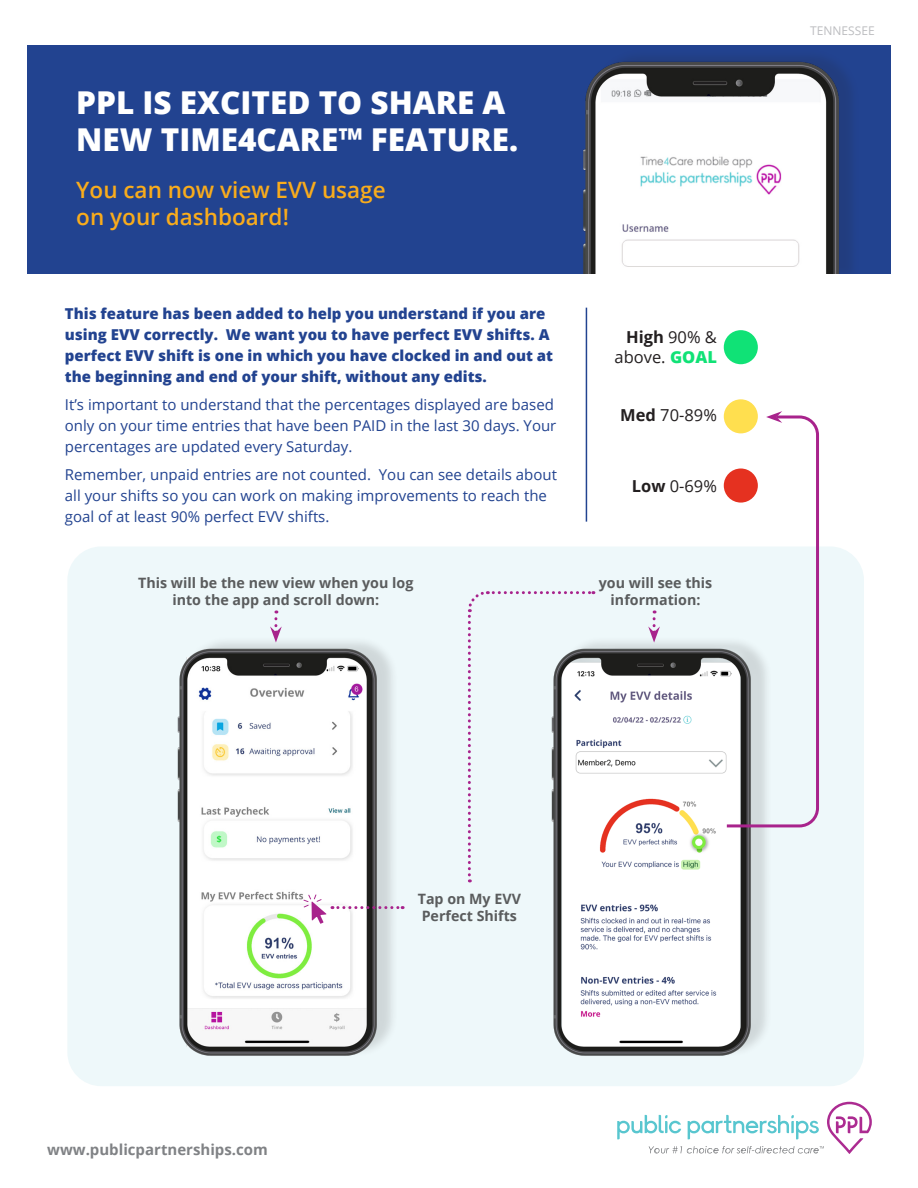
<style>
.page{position:relative;width:918px;height:1188px;background:#fff}
.page>*{position:absolute;margin:0;border:0;box-sizing:border-box;transform-origin:0 0}
.Header_2_-_Callout{font:800 31.5px/37.8px "Open Sans";color:#fff}
.Header_2_-_Callout-2{font:600 22.5px "Open Sans";color:#f9ac1c}
.Body_Copy{font:16.5px/19.8px "Open Sans";color:#231f20;text-align:right}
.Body_Copy-2{font:15px/21px "Open Sans";color:#224390}
.Body_Copy-3{font:800 15px/21px "Open Sans";color:#224390}
.t1{font:700 15px "Open Sans";color:#808285}
.Body_Copy-4{font:700 14.25px/17.1px "Open Sans";color:#5a5c5d;text-align:center}
.t2{font:12px "Open Sans";color:#bcbdc0}
.s1{font-weight:700}
.s2{font-weight:800;color:#10e276}
</style>
<div class="page">
<div style="left:67px;top:546px;width:797px;height:540px;background:#eef8fa;border-radius:34px"></div>
<svg style="left:617px;top:1073px;width:255px;height:81px"></svg>
<div style="left:27px;top:45px;width:864px;height:235px;background:#224390"></div>
<img style="left:559px;top:57px;width:314px;height:218px">
<img style="left:177px;top:642px;width:227px;height:414px">
<img style="left:553px;top:642px;width:224px;height:434px">
<div style="left:0;top:275px;width:918px;height:20px;background:#fff"></div>
<svg style="left:648px;top:611px;width:12px;height:32px"></svg>
<svg style="left:270px;top:611px;width:12px;height:32px"></svg>
<svg style="left:303px;top:894px;width:100px;height:30px"></svg>
<svg style="left:467px;top:591px;width:127px;height:291px"></svg>
<div style="left:724px;top:399px;width:34px;height:34px;background:#ffdf4f;border-radius:50%"></div>
<div style="left:724px;top:330px;width:34px;height:34px;background:#10e276;border-radius:50%"></div>
<svg style="left:724px;top:411px;width:95px;height:418px"></svg>
<hr style="left:586px;top:308px;width:1px;height:214px;background:#224390">
<p class="Header_2_-_Callout" style="left:76px;top:82px;width:443px">PPL IS EXCITED TO SHARE A<br>NEW TIME4CARE™ FEATURE.</p>
<p class="Header_2_-_Callout-2" style="left:76px;top:174px;width:311px">You can now view EVV usage</p>
<p class="Header_2_-_Callout-2" style="left:76px;top:201px;width:214px">on your dashboard!</p>
<p class="Body_Copy-3" style="left:65px;top:302px;width:490px">This feature has been added to help you understand if you are using EVV correctly. We want you to have perfect EVV shifts. A perfect EVV shift is one in which you have clocked in and out at the beginning and end of your shift, without any edits.</p>
<p class="Body_Copy-2" style="left:65px;top:394px;width:493px">It’s important to understand that the percentages displayed are based only on your time entries that have been PAID in the last 30 days. Your percentages are updated every Saturday.</p>
<p class="Body_Copy-2" style="left:65px;top:463px;width:494px">Remember, unpaid entries are not counted. You can see details about all your shifts so you can work on making improvements to reach the goal of at least 90% perfect EVV shifts.</p>
<p class="Body_Copy" style="left:615px;top:326px;width:104px"><span class="s1">High</span> 90% &amp; above. <span class="s2">GOAL</span></p>
<p class="Body_Copy" style="left:620px;top:405px;width:98px"><span class="s1">Med</span> 70-89%</p>
<p class="Body_Copy" style="left:632px;top:476px;width:87px"><span class="s1">Low</span> 0-69%</p>
<p class="Body_Copy-4" style="left:138px;top:573px;width:277px">This will be the new view when you log into the app and scroll down:</p>
<p class="Body_Copy-4" style="left:599px;top:573px;width:115px">you will see this information:</p>
<p class="t2" style="left:810px;top:23px;width:66px">TENNESSEE</p>
<p class="t1" style="left:47px;top:1139px;width:222px">www.publicpartnerships.com</p>
<p class="Body_Copy-4" style="left:418px;top:890px;width:105px;text-align:left">Tap on My EVV<br>Perfect Shifts</p>
</div>
